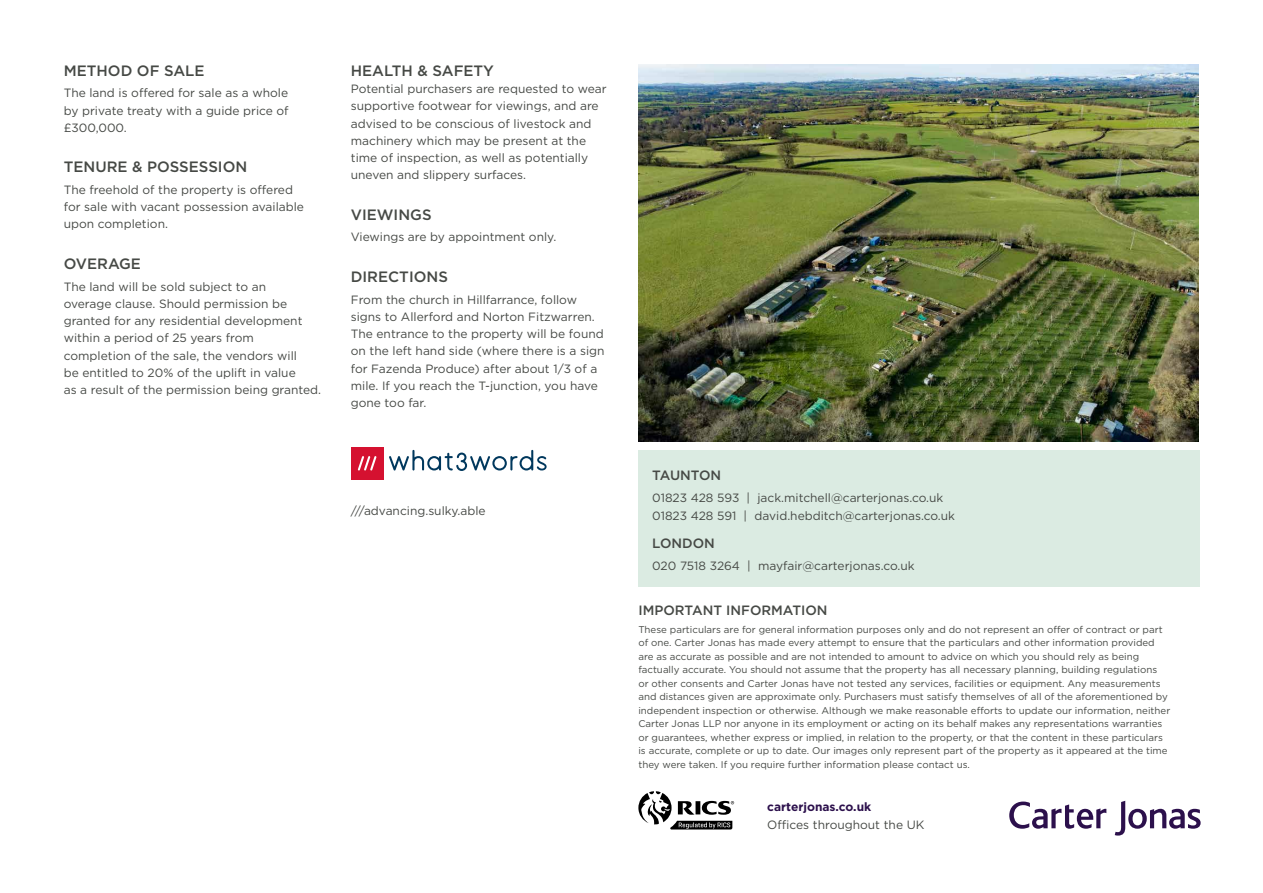
<style>
.page{position:relative;width:1263px;height:893px;background:#fff}
.page>*{position:absolute;margin:0;border:0;box-sizing:border-box;transform-origin:0 0}
.t1{font:500 15px "Gotham";color:#464945}
.t2{font:500 13.5px "Gotham";color:#464945}
.t3{font:12px/17.2px "Gotham";color:#464945}
.t4{font:700 12px "Gotham";color:#2c104c}
.t5{font:9.75px/13.5px "Gotham";color:#464945}
</style>
<div class="page">
<div style="left:638px;top:451px;width:561px;height:136px;background:#dbebe2"></div>
<img style="left:638px;top:64px;width:561px;height:378px">
<svg style="left:638px;top:791px;width:96px;height:38px"></svg>
<svg style="left:1115px;top:801px;width:85px;height:35px"></svg>
<svg style="left:1009px;top:801px;width:97px;height:28px"></svg>
<div style="left:351px;top:447px;width:33px;height:33px;background:#d51130"></div>
<svg style="left:358px;top:456px;width:19px;height:14px"></svg>
<svg style="left:389px;top:450px;width:158px;height:21px"></svg>
<p class="t1" style="left:64px;top:61px;width:142px">METHOD OF SALE</p>
<p class="t3" style="left:64px;top:84px;width:226px;text-align:justify">The land is offered for sale as a whole by private treaty with a guide price of £300,000.</p>
<p class="t1" style="left:64px;top:157px;width:185px">TENURE &amp; POSSESSION</p>
<p class="t3" style="left:64px;top:181px;width:242px">The freehold of the property is offered for sale with vacant possession available upon completion.</p>
<p class="t1" style="left:64px;top:254px;width:79px">OVERAGE</p>
<p class="t3" style="left:64px;top:277px;width:259px">The land will be sold subject to an<br>overage clause. Should permission be granted for any residential development within a period of 25 years from completion of the sale, the vendors will<br>be entitled to 20% of the uplift in value<br>as a result of the permission being granted.</p>
<p class="t1" style="left:351px;top:61px;width:145px">HEALTH &amp; SAFETY</p>
<p class="t3" style="left:351px;top:80px;width:257px">Potential purchasers are requested to wear supportive footwear for viewings, and are advised to be conscious of livestock and machinery which may be present at the time of inspection, as well as potentially uneven and slippery surfaces.</p>
<p class="t1" style="left:351px;top:205px;width:82px">VIEWINGS</p>
<p class="t3" style="left:351px;top:228px;width:207px">Viewings are by appointment only.</p>
<p class="t1" style="left:351px;top:267px;width:99px">DIRECTIONS</p>
<p class="t3" style="left:351px;top:290px;width:255px">From the church in Hillfarrance, follow signs to Allerford and Norton Fitzwarren.<br>The entrance to the property will be found on the left hand side (where there is a sign for Fazenda Produce) after about 1/3 of a mile. If you reach the T-junction, you have gone too far.</p>
<p class="t3" style="left:351px;top:502px;width:136px">///advancing.sulky.able</p>
<p class="t2" style="left:652px;top:466px;width:71px">TAUNTON</p>
<p class="t3" style="left:652px;top:488px;width:304px;line-height:18px">01823 428 593 | jack.mitchell@carterjonas.co.uk<br>01823 428 591 | david.hebditch@carterjonas.co.uk</p>
<p class="t2" style="left:652px;top:534px;width:64px">LONDON</p>
<p class="t3" style="left:652px;top:557px;width:264px">020 7518 3264 | mayfair@carterjonas.co.uk</p>
<p class="t2" style="left:638px;top:601px;width:191px">IMPORTANT INFORMATION</p>
<p class="t5" style="left:638px;top:622px;width:533px">These particulars are for general information purposes only and do not represent an offer of contract or part of one. Carter Jonas has made every attempt to ensure that the particulars and other information provided are as accurate as possible and are not intended to amount to advice on which you should rely as being factually accurate. You should not assume that the property has all necessary planning, building regulations<br>or other consents and Carter Jonas have not tested any services, facilities or equipment. Any measurements and distances given are approximate only. Purchasers must satisfy themselves of all of the aforementioned by independent inspection or otherwise. Although we make reasonable efforts to update our information, neither Carter Jonas LLP nor anyone in its employment or acting on its behalf makes any representations warranties or guarantees, whether express or implied, in relation to the property, or that the content in these particulars is accurate, complete or up to date. Our images only represent part of the property as it appeared at the time they were taken. If you require further information please contact us.</p>
<p class="t4" style="left:767px;top:799px;width:105px">carterjonas.co.uk</p>
<p class="t3" style="left:767px;top:816px;width:159px">Offices throughout the UK</p>
</div>
